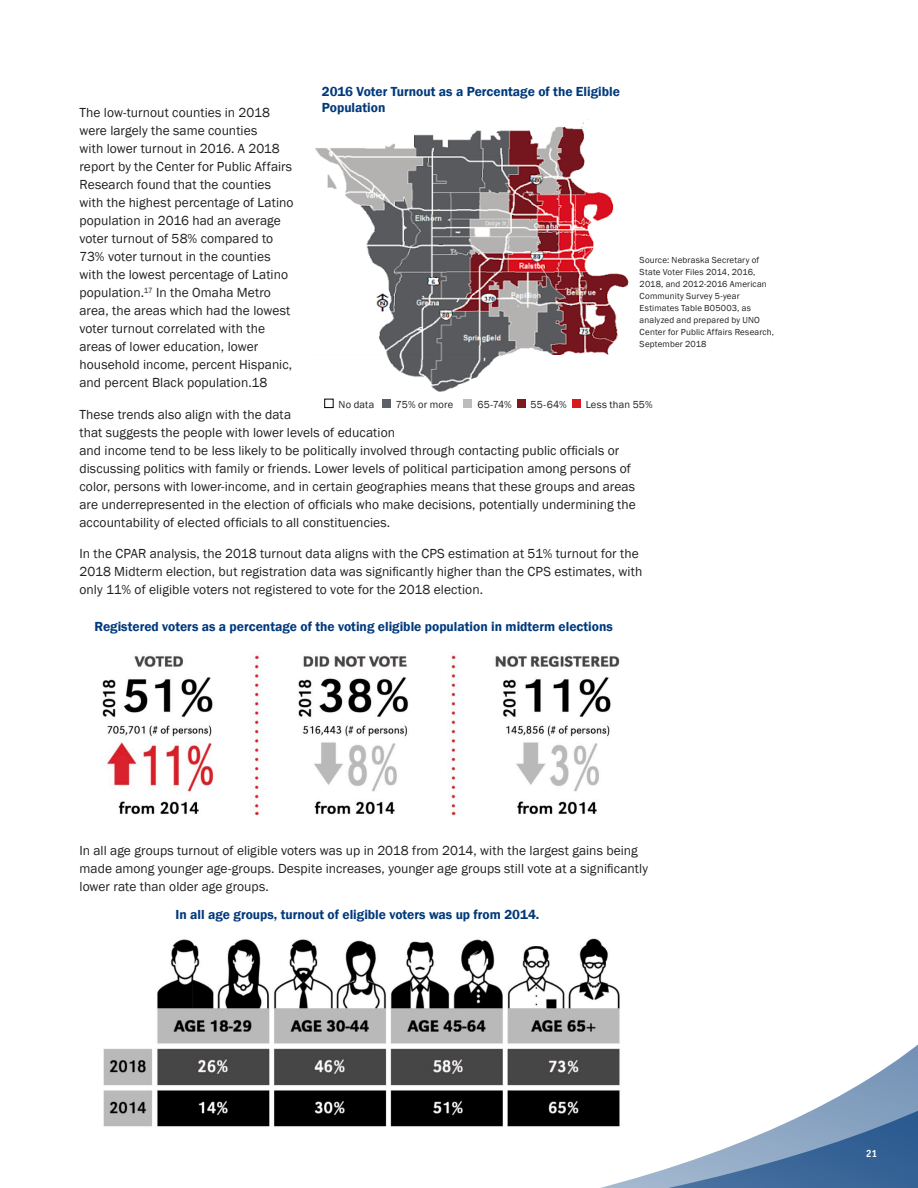
<style>
.page{position:relative;width:918px;height:1188px;background:#fff}
.page>*{position:absolute;margin:0;border:0;box-sizing:border-box;transform-origin:0 0}
.Body{font:13.5px/18px "Franklin Gothic";letter-spacing:.005em;color:#231f20}
.t1{font:600 13.5px/16.2px "Franklin Gothic";color:#00397b}
.CHART_Body_2{font:10.5px "Franklin Gothic";letter-spacing:.015em;color:#231f20}
.t2{font:700 10.5px "Officina Sans";color:#fff}
.Letter_Bullets{font:9px/12px "Franklin Gothic";letter-spacing:.015em;color:#231f20}
</style>
<div class="page">
<svg style="left:600px;top:1044px;width:318px;height:144px"></svg>
<img style="left:102px;top:653px;width:518px;height:163px">
<img style="left:103px;top:938px;width:543px;height:205px">
<img style="left:315px;top:122px;width:314px;height:287px">
<div style="left:503px;top:355px;width:140px;height:48px;background:#fff"></div>
<div style="left:325px;top:399px;width:8px;height:9px;border:1px solid #000"></div>
<div style="left:382px;top:399px;width:9px;height:9px;background:#5e6069"></div>
<div style="left:464px;top:399px;width:8px;height:9px;background:#bdbcbb"></div>
<div style="left:517px;top:399px;width:8px;height:9px;background:#7e1920"></div>
<div style="left:572px;top:399px;width:8px;height:9px;background:#d71a20"></div>
<p class="t1" style="left:322px;top:83px;width:300px">2016 Voter Turnout as a Percentage of the Eligible<br>Population</p>
<p class="Body" style="left:80px;top:104px;width:216px">The low-turnout counties in 2018 were largely the same counties<br>with lower turnout in 2016. A 2018 report by the Center for Public Affairs Research found that the counties with the highest percentage of Latino population in 2016 had an average voter turnout of 58% compared to 73% voter turnout in the counties with the lowest percentage of Latino population.<sup>17</sup> In the Omaha Metro area, the areas which had the lowest voter turnout correlated with the areas of lower education, lower household income, percent Hispanic, and percent Black population.18</p>
<p class="Body" style="left:80px;top:406px;width:558px">These trends also align with the data<br>that suggests the people with lower levels of education<br>and income tend to be less likely to be politically involved through contacting public officials or discussing politics with family or friends. Lower levels of political participation among persons of color, persons with lower-income, and in certain geographies means that these groups and areas are underrepresented in the election of officials who make decisions, potentially undermining the accountability of elected officials to all constituencies.</p>
<p class="Body" style="left:80px;top:545px;width:564px">In the CPAR analysis, the 2018 turnout data aligns with the CPS estimation at 51% turnout for the<br>2018 Midterm election, but registration data was significantly higher than the CPS estimates, with only 11% of eligible voters not registered to vote for the 2018 election.</p>
<p class="Letter_Bullets" style="left:640px;top:254px;width:136px">Source: Nebraska Secretary of<br>State Voter Files 2014, 2016,<br>2018, and 2012-2016 American<br>Community Survey 5-year<br>Estimates Table B05003, as analyzed and prepared by UNO<br>Center for Public Affairs Research,<br>September 2018</p>
<p class="CHART_Body_2" style="left:339px;top:398px;width:37px">No data</p>
<p class="CHART_Body_2" style="left:396px;top:398px;width:59px">75% or more</p>
<p class="CHART_Body_2" style="left:477px;top:398px;width:36px">65-74%</p>
<p class="CHART_Body_2" style="left:531px;top:398px;width:38px">55-64%</p>
<p class="CHART_Body_2" style="left:586px;top:398px;width:68px">Less than 55%</p>
<p class="t1" style="left:94px;top:619px;width:520px">Registered voters as a percentage of the voting eligible population in midterm elections</p>
<p class="Body" style="left:80px;top:842px;width:570px">In all age groups turnout of eligible voters was up in 2018 from 2014, with the largest gains being made among younger age-groups. Despite increases, younger age groups still vote at a significantly lower rate than older age groups.</p>
<p class="t1" style="left:176px;top:907px;width:365px">In all age groups, turnout of eligible voters was up from 2014.</p>
<p class="t2" style="left:866px;top:1147px;width:13px">21</p>
</div>
